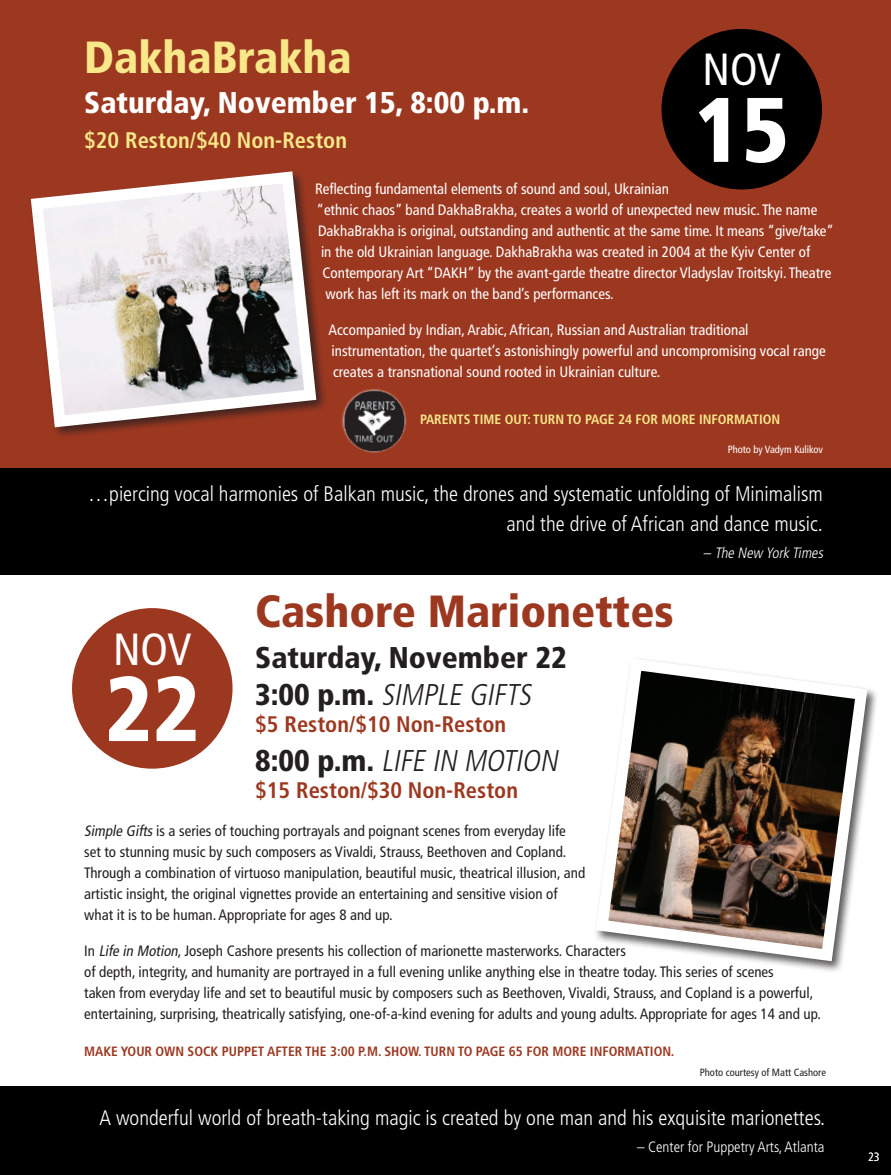
<style>
.page{position:relative;width:891px;height:1175px;background:#fff}
.page>*{position:absolute;margin:0;border:0;box-sizing:border-box;transform-origin:0 0}
.CallOUtHeaders{font:900 condensed 91.5px "Frutiger LT Std";color:#fff}
.t1{font:900 condensed 45px "Frutiger LT Std";color:#9d3820}
.t2{font:900 condensed 45px "Frutiger LT Std";color:#f8e889}
.CallOUtHeaders-2{font:condensed 45px "Frutiger LT Std";letter-spacing:-.01em;color:#fff}
.t3{font:italic 300 condensed 30px "Frutiger LT Std";color:#231f20}
.t4{font:900 condensed 30px "Frutiger LT Std";color:#fff}
.t5{font:900 condensed 30px "Frutiger LT Std";color:#231f20}
.t6{font:700 condensed 22.5px "Frutiger LT Std";color:#9d3820}
.t7{font:700 condensed 22.5px "Frutiger LT Std";color:#f8e889}
.t8{font:300 condensed 21px/30px "Frutiger LT Std";color:#fff;text-align:right}
.t9{font:condensed 15px/21px "Frutiger LT Std";color:#231f20}
.t10{font:condensed 15px/21px "Frutiger LT Std";color:#fff}
.t11{font:300 condensed 15px "Frutiger LT Std";color:#fff}
.t12{font:italic 300 condensed 15px "Frutiger LT Std";color:#fff}
.t13{font:700 condensed 13.5px "Frutiger LT Std";color:#9d3820}
.t14{font:700 condensed 13.5px "Frutiger LT Std";color:#f8e889}
.t15{font:300 condensed 12px "Frutiger LT Std";color:#fff}
.t16{font:condensed 10.5px "Frutiger LT Std";color:#231f20}
.t17{font:condensed 10.5px "Frutiger LT Std";color:#fff}
.s1{font-style:normal}
.s2{font-weight:900;font-style:normal}
.s3{font-style:italic}
</style>
<div class="page">
<div style="left:0;top:0;width:891px;height:567px;background:#9d3820"></div>
<div style="left:662px;top:29px;width:160px;height:160px;background:#000;border-radius:50%"></div>
<div style="left:0;top:468px;width:891px;height:107px;background:#000"></div>
<img style="left:596px;top:659px;width:278px;height:308px">
<div style="left:0;top:1086px;width:891px;height:88px;background:#000"></div>
<div style="left:72px;top:608px;width:161px;height:160px;background:#9d3820;border-radius:50%"></div>
<svg style="left:30px;top:171px;width:292px;height:262px"></svg>
<img style="left:341px;top:389px;width:66px;height:64px">
<p class="t2" style="left:84px;top:30px;width:269px">DakhaBrakha</p>
<p class="t4" style="left:84px;top:85px;width:447px">Saturday, November 15, 8:00 p.m.</p>
<p class="t7" style="left:84px;top:127px;width:264px">$20 Reston/$40 Non-Reston</p>
<p class="CallOUtHeaders-2" style="left:703px;top:44px;width:80px">NOV</p>
<p class="CallOUtHeaders" style="left:694px;top:75px;width:97px">15</p>
<p class="t10" style="left:315px;top:178px;width:356px">Reflecting fundamental elements of sound and soul, Ukrainian</p>
<p class="t10" style="left:316px;top:199px;width:502px">“ethnic chaos” band DakhaBrakha, creates a world of unexpected new music. The name</p>
<p class="t10" style="left:318px;top:220px;width:518px">DakhaBrakha is original, outstanding and authentic at the same time. It means “give/take”</p>
<p class="t10" style="left:321px;top:241px;width:491px">in the old Ukrainian language. DakhaBrakha was created in 2004 at the Kyiv Center of</p>
<p class="t10" style="left:322px;top:262px;width:510px">Contemporary Art “DAKH” by the avant-garde theatre director Vladyslav Troitskyi. Theatre</p>
<p class="t10" style="left:326px;top:283px;width:290px">work has left its mark on the band’s performances.</p>
<p class="t10" style="left:328px;top:319px;width:499px">Accompanied by Indian, Arabic, African, Russian and Australian traditional instrumentation, the quartet’s astonishingly powerful and uncompromising vocal range creates a transnational sound rooted in Ukrainian culture.</p>
<p class="t14" style="left:420px;top:411px;width:362px">PARENTS TIME OUT: TURN TO PAGE 24 FOR MORE INFORMATION</p>
<p class="t17" style="left:728px;top:443px;width:97px">Photo by Vadym Kulikov</p>
<p class="t8" style="left:88px;top:479px;width:736px">…piercing vocal harmonies of Balkan music, the drones and systematic unfolding of Minimalism and the drive of African and dance music.</p>
<p class="t12" style="left:704px;top:544px;width:124px"><span class="s1">–</span> The New York Times</p>
<p class="CallOUtHeaders-2" style="left:113px;top:622px;width:80px">NOV</p>
<p class="CallOUtHeaders" style="left:105px;top:654px;width:97px">22</p>
<p class="t1" style="left:255px;top:584px;width:420px">Cashore Marionettes</p>
<p class="t5" style="left:255px;top:639px;width:313px">Saturday, November 22</p>
<p class="t3" style="left:255px;top:678px;width:283px"><span class="s2">3 : 00 p. m .</span> SIMPLE GIFTS</p>
<p class="t6" style="left:255px;top:711px;width:253px">$5 Reston/$10 Non-Reston</p>
<p class="t3" style="left:255px;top:744px;width:310px"><span class="s2">8 : 00 p. m .</span> LIFE IN MOTION</p>
<p class="t6" style="left:255px;top:777px;width:264px">$15 Reston/$30 Non-Reston</p>
<p class="t9" style="left:84px;top:820px;width:502px"><span class="s3">Simple Gifts</span>is a series of touching portrayals and poignant scenes from everyday life set to stunning music by such composers as Vivaldi, Strauss, Beethoven and Copland.<br>Through a combination of virtuoso manipulation, beautiful music, theatrical illusion, and artistic insight, the original vignettes provide an entertaining and sensitive vision of what it is to be human. Appropriate for ages 8 and up.</p>
<p class="t9" style="left:84px;top:940px;width:738px">In <span class="s3">Life in Motion</span>, Joseph Cashore presents his collection of marionette masterworks. Characters<br>of depth, integrity, and humanity are portrayed in a full evening unlike anything else in theatre today. This series of scenes<br>taken from everyday life and set to beautiful music by composers such as Beethoven, Vivaldi, Strauss, and Copland is a powerful, entertaining, surprising, theatrically satisfying, one-of-a-kind evening for adults and young adults. Appropriate for ages 14 and up.</p>
<p class="t13" style="left:84px;top:1043px;width:592px">MAKE YOUR OWN SOCK PUPPET AFTER THE 3:00 P.M. SHOW. TURN TO PAGE 65 FOR MORE INFORMATION.</p>
<p class="t16" style="left:700px;top:1066px;width:128px">Photo courtesy of Matt Cashore</p>
<p class="t8" style="left:99px;top:1103px;width:728px">A wonderful world of breath-taking magic is created by one man and his exquisite marionettes.</p>
<p class="t11" style="left:637px;top:1138px;width:189px">– Center for Puppetry Arts, Atlanta</p>
<p class="t15" style="left:868px;top:1149px;width:13px">23</p>
</div>
